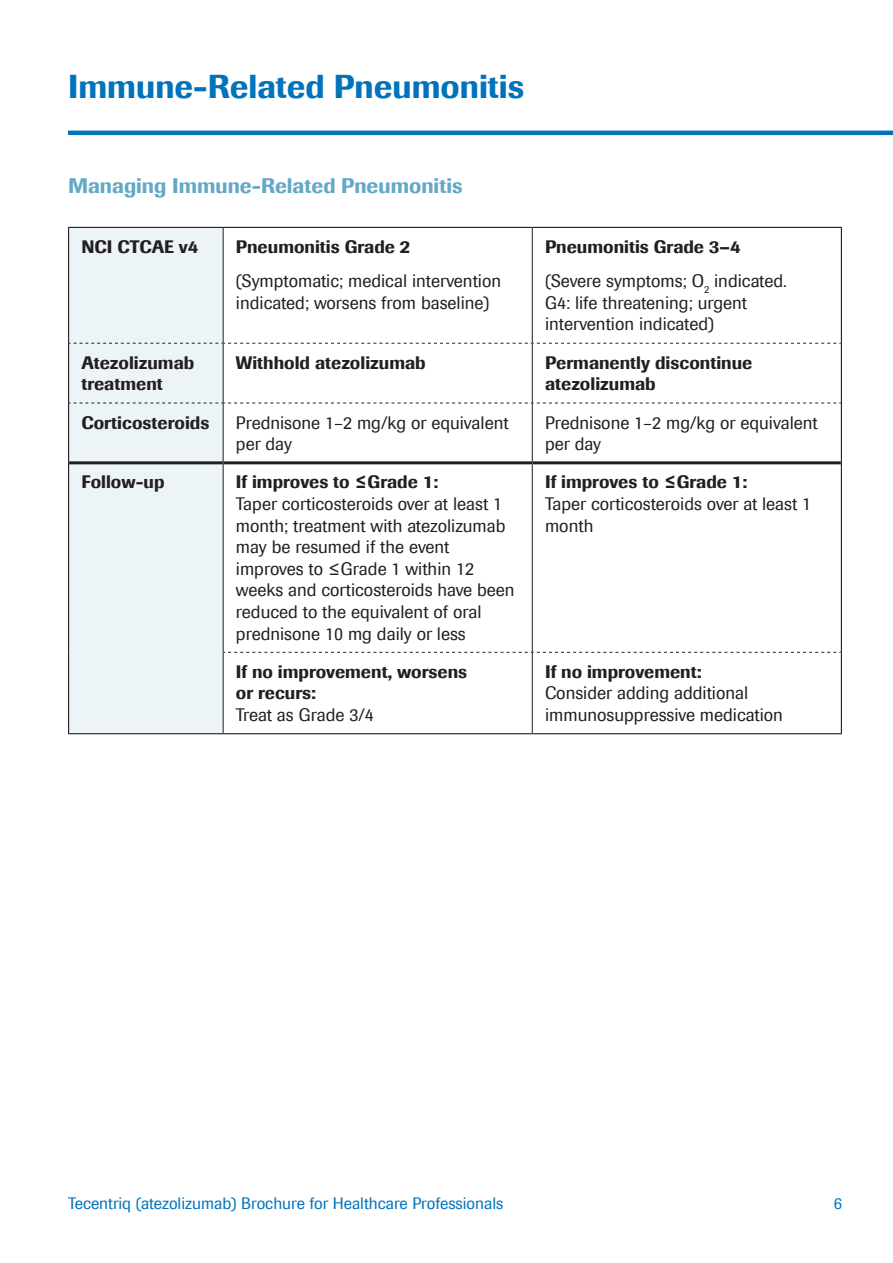
<style>
.page{position:relative;width:893px;height:1263px;background:#fff}
.page>*{position:absolute;margin:0;border:0;box-sizing:border-box;transform-origin:0 0}
.heading{font:500 33px "Imago";color:#0073bd}
._3rd_heading{font:500 21px "Imago";color:#63a8c5}
.table_body{font:18px/21.6px "Imago";color:#231f20}
.table_body-2{font:500 18px/21.6px "Imago";color:#231f20}
.table_header_left_al{font:500 18px/21.6px "Imago";color:#231f20}
.t1{font:16.5px "Imago";color:#0073bd}
.s1{font-weight:500}
.s2{font-weight:400}
</style>
<div class="page">
<hr style="left:68px;top:131px;width:825px;height:4px;background:#0073bd">
<div style="left:69px;top:228px;width:154px;height:505px;background:#edf4f7"></div>
<hr style="left:68px;top:228px;width:1px;height:115px;background:#231f20">
<hr style="left:68px;top:227px;width:155px;height:1px;background:#231f20">
<hr style="left:223px;top:227px;width:309px;height:1px;background:#231f20">
<hr style="left:532px;top:228px;width:1px;height:115px;background:#231f20">
<hr style="left:532px;top:227px;width:310px;height:1px;background:#231f20">
<hr style="left:841px;top:228px;width:1px;height:115px;background:#231f20">
<hr style="left:68px;top:343px;width:1px;height:60px;background:#231f20">
<hr style="left:532px;top:344px;width:1px;height:59px;background:#231f20">
<hr style="left:841px;top:343px;width:1px;height:60px;background:#231f20">
<hr style="left:68px;top:403px;width:1px;height:60px;background:#231f20">
<hr style="left:532px;top:403px;width:1px;height:58px;background:#231f20">
<hr style="left:841px;top:403px;width:1px;height:60px;background:#231f20">
<hr style="left:68px;top:463px;width:1px;height:189px;background:#231f20">
<hr style="left:68px;top:652px;width:1px;height:81px;background:#231f20">
<hr style="left:532px;top:464px;width:1px;height:188px;background:#231f20">
<hr style="left:841px;top:463px;width:1px;height:189px;background:#231f20">
<hr style="left:68px;top:733px;width:155px;height:1px;background:#231f20">
<hr style="left:223px;top:733px;width:309px;height:1px;background:#231f20">
<hr style="left:532px;top:653px;width:1px;height:80px;background:#231f20">
<hr style="left:841px;top:652px;width:1px;height:81px;background:#231f20">
<hr style="left:532px;top:733px;width:310px;height:1px;background:#231f20">
<hr style="left:223px;top:228px;width:1px;height:115px;background:#231f20">
<hr style="left:223px;top:343px;width:1px;height:60px;background:#231f20">
<hr style="left:223px;top:403px;width:1px;height:60px;background:#231f20">
<hr style="left:223px;top:463px;width:1px;height:189px;background:#231f20">
<hr style="left:223px;top:652px;width:1px;height:81px;background:#231f20">
<svg style="left:69px;top:343px;width:772px;height:1px"></svg>
<svg style="left:69px;top:403px;width:772px;height:1px"></svg>
<svg style="left:224px;top:652px;width:617px;height:1px"></svg>
<hr style="left:69px;top:461px;width:154px;height:3px;background:#231f20">
<hr style="left:224px;top:461px;width:308px;height:3px;background:#231f20">
<hr style="left:532px;top:461px;width:309px;height:3px;background:#231f20">
<p class="heading" style="left:68px;top:65px;width:458px">Immune-Related Pneumonitis</p>
<p class="_3rd_heading" style="left:68px;top:172px;width:396px">Managing Immune-Related Pneumonitis</p>
<p class="table_header_left_al" style="left:81px;top:236px;width:119px">NCI CTCAE v4</p>
<p class="table_body-2" style="left:236px;top:236px;width:176px">Pneumonitis Grade 2</p>
<p class="table_body" style="left:236px;top:270px;width:267px">(Symptomatic; medical intervention indicated; worsens from baseline)</p>
<p class="table_body-2" style="left:545px;top:236px;width:197px">Pneumonitis Grade 3–4</p>
<p class="table_body" style="left:545px;top:270px;width:243px">(Severe symptoms; O<sub>2</sub> indicated.<br>G4: life threatening; urgent intervention indicated)</p>
<p class="table_header_left_al" style="left:81px;top:351px;width:114px">Atezolizumab treatment</p>
<p class="table_body-2" style="left:236px;top:351px;width:191px">Withhold atezolizumab</p>
<p class="table_body-2" style="left:545px;top:351px;width:209px">Permanently discontinue atezolizumab</p>
<p class="table_header_left_al" style="left:81px;top:411px;width:130px">Corticosteroids</p>
<p class="table_body" style="left:236px;top:411px;width:274px">Prednisone 1–2 mg/kg or equivalent per day</p>
<p class="table_body" style="left:545px;top:411px;width:274px">Prednisone 1–2 mg/kg or equivalent per day</p>
<p class="table_header_left_al" style="left:81px;top:471px;width:85px">Follow-up</p>
<p class="table_body" style="left:236px;top:471px;width:280px"><span class="s1">If improves to ≤Grade 1:<br></span>Taper corticosteroids over at least 1 month; treatment with atezolizumab may be resumed if the event improves to ≤Grade 1 within 12 weeks and corticosteroids have been reduced to the equivalent of oral prednisone 10 mg daily or less</p>
<p class="table_body" style="left:545px;top:471px;width:268px"><span class="s1">If improves to ≤Grade 1:<br></span>Taper corticosteroids over at least 1 month</p>
<p class="table_body-2" style="left:236px;top:660px;width:233px">If no improvement, worsens or recurs:<br><span class="s2">Treat as Grade 3/4</span></p>
<p class="table_body" style="left:545px;top:660px;width:239px"><span class="s1">If no improvement:<br></span>Consider adding additional immunosuppressive medication</p>
<p class="t1" style="left:68px;top:1192px;width:437px">Tecentriq (atezolizumab) Brochure for Healthcare Professionals</p>
<p class="t1" style="left:834px;top:1192px;width:10px">6</p>
</div>
